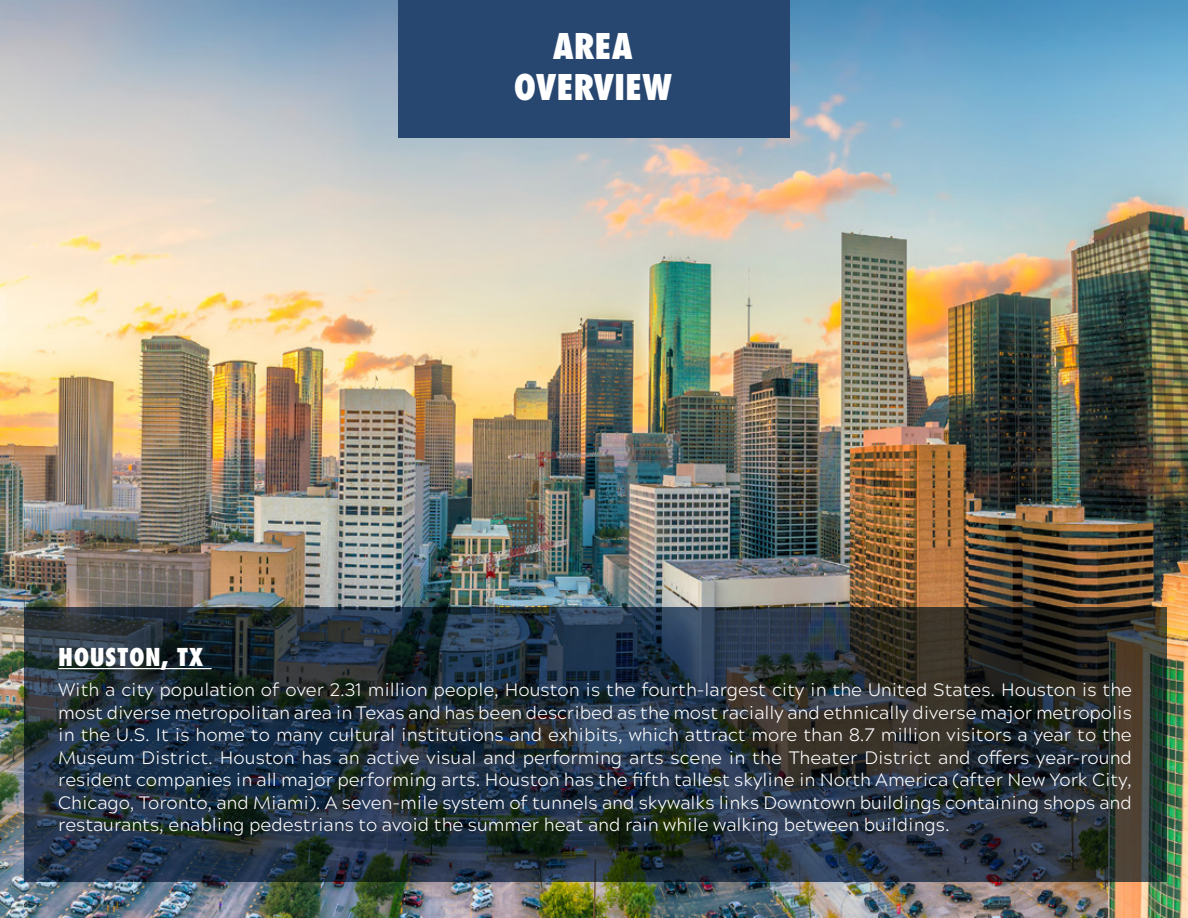
<style>
.page{position:relative;width:1188px;height:918px;background:#fff}
.page>*{position:absolute;margin:0;border:0;box-sizing:border-box;transform-origin:0 0}
.t1{font:800 condensed 34.5px "Futura";color:#fff}
.t2{font:800 condensed 24px "Futura";letter-spacing:.02em;color:#fff}
.La_Cienega_Bullet_Po{font:300 18px/22.5px "Acherus Grotesque";color:#fff;text-align:justify}
</style>
<div class="page">
<img style="left:0;top:0;width:1188px;height:918px">
<div style="left:398px;top:0;width:392px;height:138px;background:#274771"></div>
<svg style="left:24px;top:608px;width:1142px;height:274px"></svg>
<hr style="left:58px;top:668px;width:154px;height:1px;background:#fff">
<p class="t1" style="left:553px;top:25px;width:81px">AREA</p>
<p class="t1" style="left:514px;top:66px;width:160px">OVERVIEW</p>
<p class="t2" style="left:58px;top:642px;width:147px">HOUSTON, TX</p>
<p class="La_Cienega_Bullet_Po" style="left:58px;top:678px;width:1075px">With a city population of over 2.31 million people, Houston is the fourth-largest city in the United States. Houston is the most diverse metropolitan area in Texas and has been described as the most racially and ethnically diverse major metropolis in the U.S. It is home to many cultural institutions and exhibits, which attract more than 8.7 million visitors a year to the Museum District. Houston has an active visual and performing arts scene in the Theater District and offers year-round resident companies in all major performing arts. Houston has the fifth tallest skyline in North America (after New York City, Chicago, Toronto, and Miami). A seven-mile system of tunnels and skywalks links Downtown buildings containing shops and restaurants, enabling pedestrians to avoid the summer heat and rain while walking between buildings.</p>
</div>
